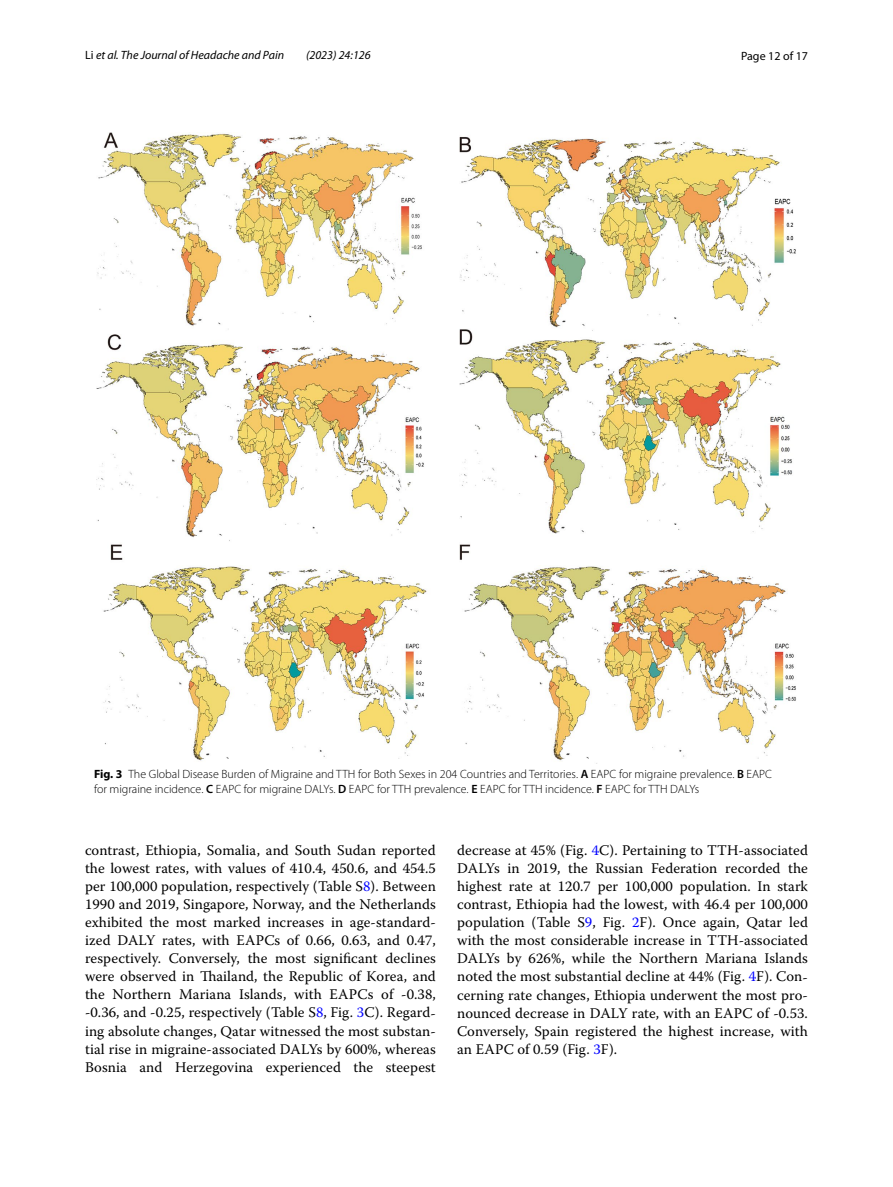
<style>
.page{position:relative;width:893px;height:1187px;background:#fff}
.page>*{position:absolute;margin:0;border:0;box-sizing:border-box;transform-origin:0 0}
.t1{font:14.7px/18px "Warnock Pro";letter-spacing:.005em;color:#000;text-align:justify}
.t2{font:300 12px/15px "Myriad Pro";color:#000}
.t3{font:italic 12px "Myriad Pro";color:#000}
.t4{font:12px "Myriad Pro";color:#000}
.s1{font-style:normal}
.s2{font-weight:700}
.s3{font-weight:600}
.s4{color:#00f}
</style>
<div class="page">
<img style="left:96px;top:133px;width:700px;height:628px">
<p class="t3" style="left:85px;top:48px;width:201px"><span class="s1">Li</span> et al. The Journal of Headache and Pain</p>
<p class="t3" style="left:306px;top:48px;width:66px">(2023) 24:126</p>
<p class="t4" style="left:741px;top:48px;width:68px">Page 12 of 17</p>
<p class="t2" style="left:94px;top:767px;width:679px"><span class="s2">Fig. 3</span> The Global Disease Burden of Migraine and TTH for Both Sexes in 204 Countries and Territories. <span class="s3">A</span> EAPC for migraine prevalence. <span class="s3">B</span> EAPC for migraine incidence. <span class="s3">C</span> EAPC for migraine DALYs. <span class="s3">D</span> EAPC for TTH prevalence. <span class="s3">E</span> EAPC for TTH incidence. <span class="s3">F</span> EAPC for TTH DALYs</p>
<p class="t1" style="left:85px;top:841px;width:352px">contrast, Ethiopia, Somalia, and South Sudan reported the lowest rates, with values of 410.4, 450.6, and 454.5 per 100,000 population, respectively (Table S<span class="s4">8</span>). Between 1990 and 2019, Singapore, Norway, and the Netherlands exhibited the most marked increases in age-standard&shy;ized DALY rates, with EAPCs of 0.66, 0.63, and 0.47, respectively. Conversely, the most significant declines were observed in Thailand, the Republic of Korea, and the Northern Mariana Islands, with EAPCs of -0.38, -0.36, and -0.25, respectively (Table S<span class="s4">8</span>, Fig. <span class="s4">3</span>C). Regard&shy;ing absolute changes, Qatar witnessed the most substan&shy;tial rise in migraine-associated DALYs by 600%, whereas Bosnia and Herzegovina experienced the steepest</p>
<p class="t1" style="left:457px;top:841px;width:352px">decrease at 45% (Fig. <span class="s4">4</span>C). Pertaining to TTH-associated DALYs in 2019, the Russian Federation recorded the highest rate at 120.7 per 100,000 population. In stark contrast, Ethiopia had the lowest, with 46.4 per 100,000 population (Table S<span class="s4">9</span>, Fig. <span class="s4">2</span>F). Once again, Qatar led with the most considerable increase in TTH-associated DALYs by 626%, while the Northern Mariana Islands noted the most substantial decline at 44% (Fig. <span class="s4">4</span>F). Con&shy;cerning rate changes, Ethiopia underwent the most pro&shy;nounced decrease in DALY rate, with an EAPC of -0.53.<br>Conversely, Spain registered the highest increase, with an EAPC of 0.59 (Fig. <span class="s4">3</span>F).</p>
</div>
